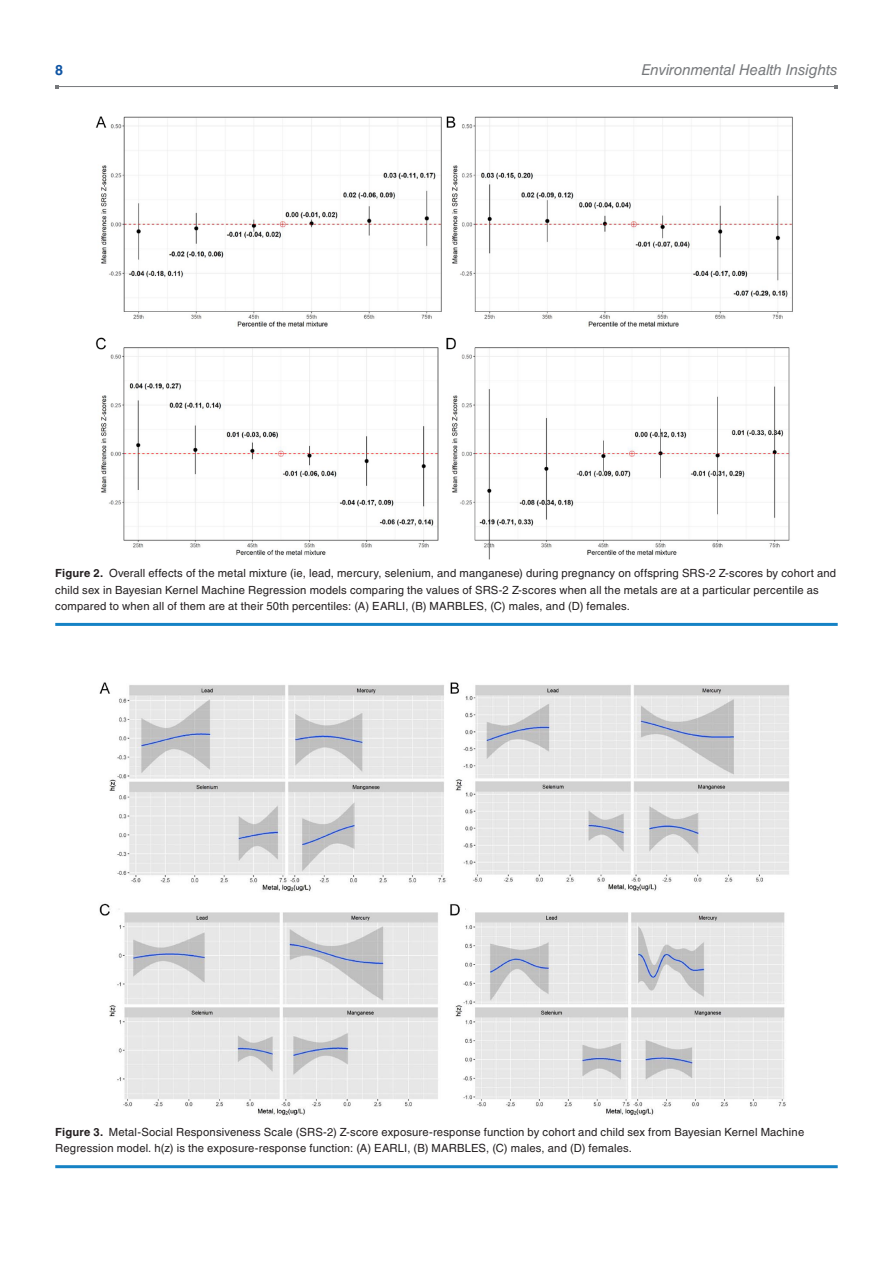
<style>
.page{position:relative;width:893px;height:1263px;background:#fff}
.page>*{position:absolute;margin:0;border:0;box-sizing:border-box;transform-origin:0 0}
.t1{font:italic 15px "Helvetica LT Std";letter-spacing:-.005em;color:#76787b}
.t2{font:700 14.25px "Helvetica LT Std";color:#1055a4}
.t3{font:11.25px/16.5px "Helvetica LT Std";letter-spacing:.015em;color:#231f20}
.s1{font-weight:700}
</style>
<div class="page">
<hr style="left:57px;top:86px;width:779px;height:1px;background:#76787b">
<hr style="left:55px;top:623px;width:783px;height:3px;background:#1582c5">
<img style="left:95px;top:116px;width:698px;height:444px">
<hr style="left:55px;top:1165px;width:783px;height:3px;background:#1582c5">
<img style="left:99px;top:682px;width:691px;height:434px">
<p class="t2" style="left:55px;top:61px;width:9px">8</p>
<h1 class="t1" style="left:641px;top:61px;width:198px">Environmental Health Insights</h1>
<p class="t3" style="left:55px;top:565px;width:782px"><span class="s1">Figure 2.</span> Overall effects of the metal mixture (ie, lead, mercury, selenium, and manganese) during pregnancy on offspring SRS-2 Z-scores by cohort and child sex in Bayesian Kernel Machine Regression models comparing the values of SRS-2 Z-scores when all the metals are at a particular percentile as compared to when all of them are at their 50th percentiles: (A) EARLI, (B) MARBLES, (C) males, and (D) females.</p>
<p class="t3" style="left:55px;top:1124px;width:750px"><span class="s1">Figure 3.</span> Metal-Social Responsiveness Scale (SRS-2) Z-score exposure-response function by cohort and child sex from Bayesian Kernel Machine<br>Regression model. h(z) is the exposure-response function: (A) EARLI, (B) MARBLES, (C) males, and (D) females.</p>
</div>
